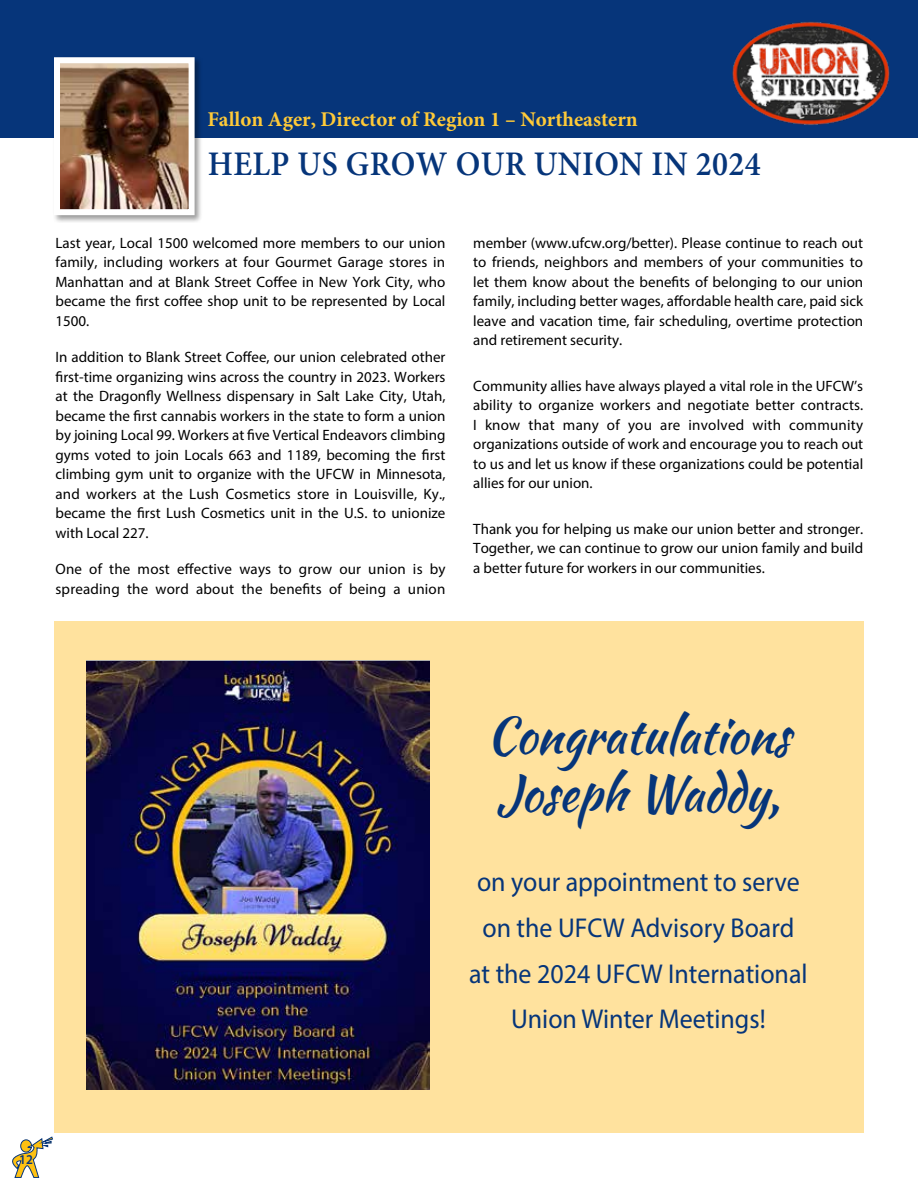
<style>
.page{position:relative;width:918px;height:1188px;background:#fff}
.page>*{position:absolute;margin:0;border:0;box-sizing:border-box;transform-origin:0 0}
.t1{font:50.4px/58.3px "Kaushan Script";color:#06357a;scale:.95 1}
.t2{font:600 34.5px "Minion Pro";letter-spacing:.01em;color:#06357a;scale:.94 1}
.t3{font:27.3px/45.8px "Myriad Pro";color:#06357a;text-align:center;scale:.95 1}
.t4{font:700 21px "Minion Pro";color:#ffca38}
.t5{font:15px/19.5px "Myriad Pro";color:#000;text-align:justify}
.t6{font:600 13.5px "Myriad Pro";color:#06357a;scale:.95 1}
</style>
<div class="page">
<div style="left:0;top:0;width:918px;height:137px;background:#06357a"></div>
<div style="left:52px;top:55px;width:151px;height:168px;background:#000;opacity:.4"></div>
<img style="left:61px;top:64px;width:127px;height:144px">
<div style="left:54px;top:57px;width:141px;height:158px;border:6px solid #fff"></div>
<img style="left:732px;top:21px;width:158px;height:104px">
<div style="left:54px;top:621px;width:810px;height:512px;background:#ffe29e"></div>
<img style="left:86px;top:661px;width:344px;height:428px">
<svg style="left:12px;top:1137px;width:41px;height:41px"></svg>
<h3 class="t4" style="left:207px;top:104px;width:432px">Fallon Ager, Director of Region 1 – Northeastern</h3>
<h2 class="t2" style="left:208px;top:140px;width:590px">HELP US GROW OUR UNION IN 2024</h2>
<p class="t5" style="left:56px;top:233px;width:392px">Last year, Local 1500 welcomed more members to our union family, including workers at four Gourmet Garage stores in Manhattan and at Blank Street Coffee in New York City, who became the first coffee shop unit to be represented by Local 1500.</p>
<p class="t5" style="left:56px;top:347px;width:392px">In addition to Blank Street Coffee, our union celebrated other first-time organizing wins across the country in 2023. Workers at the Dragonfly Wellness dispensary in Salt Lake City, Utah, became the first cannabis workers in the state to form a union by joining Local 99. Workers at five Vertical Endeavors climbing gyms voted to join Locals 663 and 1189, becoming the first climbing gym unit to organize with the UFCW in Minnesota, and workers at the Lush Cosmetics store in Louisville, Ky., became the first Lush Cosmetics unit in the U.S. to unionize with Local 227.</p>
<p class="t5" style="left:56px;top:559px;width:392px">One of the most effective ways to grow our union is by spreading the word about the benefits of being a union</p>
<p class="t5" style="left:473px;top:233px;width:392px">member (www.ufcw.org/better). Please continue to reach out to friends, neighbors and members of your communities to let them know about the benefits of belonging to our union family, including better wages, affordable health care, paid sick leave and vacation time, fair scheduling, overtime protection and retirement security.</p>
<p class="t5" style="left:473px;top:376px;width:392px">Community allies have always played a vital role in the UFCW’s ability to organize workers and negotiate better contracts.<br>I know that many of you are involved with community organizations outside of work and encourage you to reach out to us and let us know if these organizations could be potential allies for our union.</p>
<p class="t5" style="left:473px;top:519px;width:392px">Thank you for helping us make our union better and stronger.<br>Together, we can continue to grow our union family and build a better future for workers in our communities.</p>
<h1 class="t1" style="left:487px;top:706px;width:321px">Congratulations<br>Joseph Waddy,</h1>
<h3 class="t3" style="left:469px;top:859px;width:358px">on your appointment to serve on the UFCW Advisory Board at the 2024 UFCW International<br>Union Winter Meetings!</h3>
<p class="t6" style="left:19px;top:1151px;width:16px">12</p>
</div>
